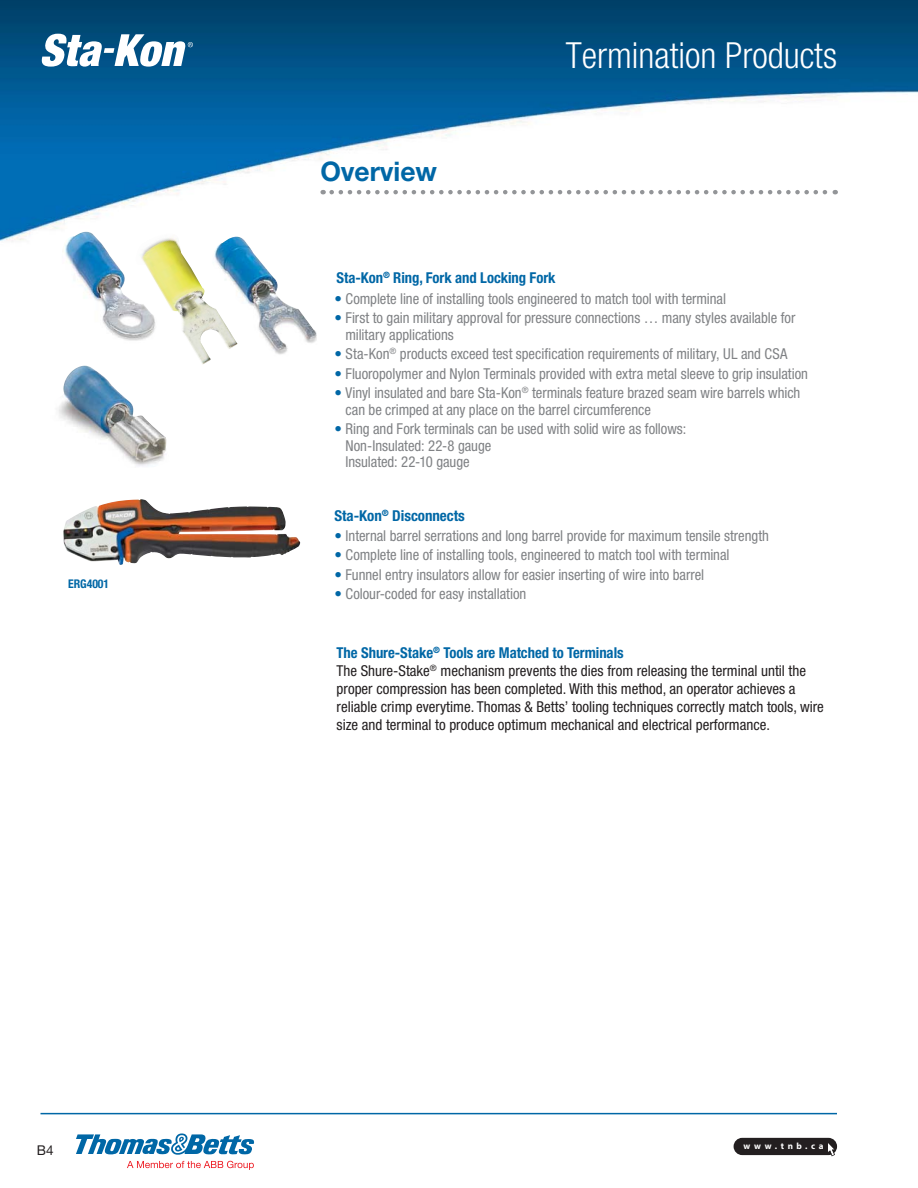
<style>
.page{position:relative;width:918px;height:1188px;background:#fff}
.page>*{position:absolute;margin:0;border:0;box-sizing:border-box;transform-origin:0 0}
.t1{font:300 condensed 36px "Helvetica Neue LT Std";color:#fff}
.t2{font:700 27px "Helvetica Neue LT Std";letter-spacing:-.005em;color:#0067a6}
.t3{font:condensed 15px/16.5px "Helvetica Neue LT Std";letter-spacing:-.005em;color:#808285}
.t4{font:condensed 15px/18px "Helvetica Neue LT Std";color:#231f20}
.t5{font:700 condensed 15px "Helvetica Neue LT Std";letter-spacing:-.005em;color:#0067a6}
.t6{font:13.5px "Helvetica Neue LT Std";color:#231f20}
.t7{font:700 condensed 12px "Helvetica Neue LT Std";letter-spacing:-.005em;color:#0067a6}
.t8{font:700 9px "Myriad Pro";letter-spacing:.4em;color:#fff}
.s1{font-weight:700;font-stretch:normal;color:#0067a6}
.s2{font-weight:700;color:#0067a6}
</style>
<div class="page">
<img style="left:0;top:0;width:918px;height:241px">
<div style="left:734px;top:1138px;width:103px;height:17px;background:#231f20;border-radius:9px"></div>
<svg style="left:827px;top:1143px;width:8px;height:13px"></svg>
<hr style="left:40px;top:1113px;width:797px;height:1px;background:#0067a6">
<svg style="left:41px;top:34px;width:152px;height:33px"></svg>
<svg style="left:127px;top:1161px;width:127px;height:9px"></svg>
<svg style="left:76px;top:1133px;width:178px;height:22px"></svg>
<svg style="left:332px;top:190px;width:504px;height:4px"></svg>
<img style="left:63px;top:499px;width:237px;height:66px">
<img style="left:60px;top:232px;width:98px;height:109px">
<img style="left:136px;top:234px;width:102px;height:130px">
<img style="left:210px;top:237px;width:107px;height:124px">
<svg style="left:82px;top:352px;width:100px;height:14px"></svg>
<img style="left:58px;top:366px;width:109px;height:100px">
<p class="t7" style="left:68px;top:579px;width:43px">ERG4001</p>
<p class="t6" style="left:37px;top:1142px;width:18px">B4</p>
<h2 class="t2" style="left:320px;top:162px;width:118px">Overview</h2>
<h1 class="t1" style="left:566px;top:34px;width:273px">Termination Products</h1>
<p class="t5" style="left:337px;top:272px;width:220px">Sta-Kon<sup>®</sup> Ring, Fork and Locking Fork</p>
<p class="t3" style="left:334px;top:292px;width:393px"><span class="s1">•</span> Complete line of installing tools engineered to match tool with terminal</p>
<p class="t3" style="left:346px;top:312px;width:451px;text-indent:-11px"><span class="s1">•</span> First to gain military approval for pressure connections … many styles available for military applications</p>
<p class="t3" style="left:334px;top:348px;width:455px"><span class="s1">•</span> Sta-Kon<sup>®</sup> products exceed test specification requirements of military, UL and CSA</p>
<p class="t3" style="left:334px;top:367px;width:475px"><span class="s1">•</span> Fluoropolymer and Nylon Terminals provided with extra metal sleeve to grip insulation</p>
<p class="t3" style="left:345px;top:387px;width:456px;text-indent:-11px"><span class="s1">•</span> Vinyl insulated and bare Sta-Kon<sup>®</sup> terminals feature brazed seam wire barrels which can be crimped at any place on the barrel circumference</p>
<p class="t3" style="left:345px;top:423px;width:342px;text-indent:-11px"><span class="s1">•</span> Ring and Fork terminals can be used with solid wire as follows:<br>Non-Insulated: 22-8 gauge<br>Insulated: 22-10 gauge</p>
<p class="t5" style="left:334px;top:511px;width:132px">Sta-Kon<sup>®</sup> Disconnects</p>
<p class="t3" style="left:334px;top:529px;width:436px"><span class="s1">•</span> Internal barrel serrations and long barrel provide for maximum tensile strength</p>
<p class="t3" style="left:334px;top:549px;width:397px"><span class="s1">•</span> Complete line of installing tools, engineered to match tool with terminal</p>
<p class="t3" style="left:334px;top:568px;width:371px"><span class="s1">•</span> Funnel entry insulators allow for easier inserting of wire into barrel</p>
<p class="t3" style="left:334px;top:588px;width:193px"><span class="s1">•</span> Colour-coded for easy installation</p>
<p class="t4" style="left:337px;top:645px;width:489px"><span class="s2">The Shure-Stake</span><sup>®</sup> <span class="s2">Tools are Matched to Terminals<br></span>The Shure-Stake<sup>®</sup> mechanism prevents the dies from releasing the terminal until the proper compression has been completed. With this method, an operator achieves a reliable crimp everytime. Thomas &amp; Betts’ tooling techniques correctly match tools, wire size and terminal to produce optimum mechanical and electrical performance.</p>
<p class="t8" style="left:743px;top:1141px;width:82px">www.tnb.ca</p>
</div>
